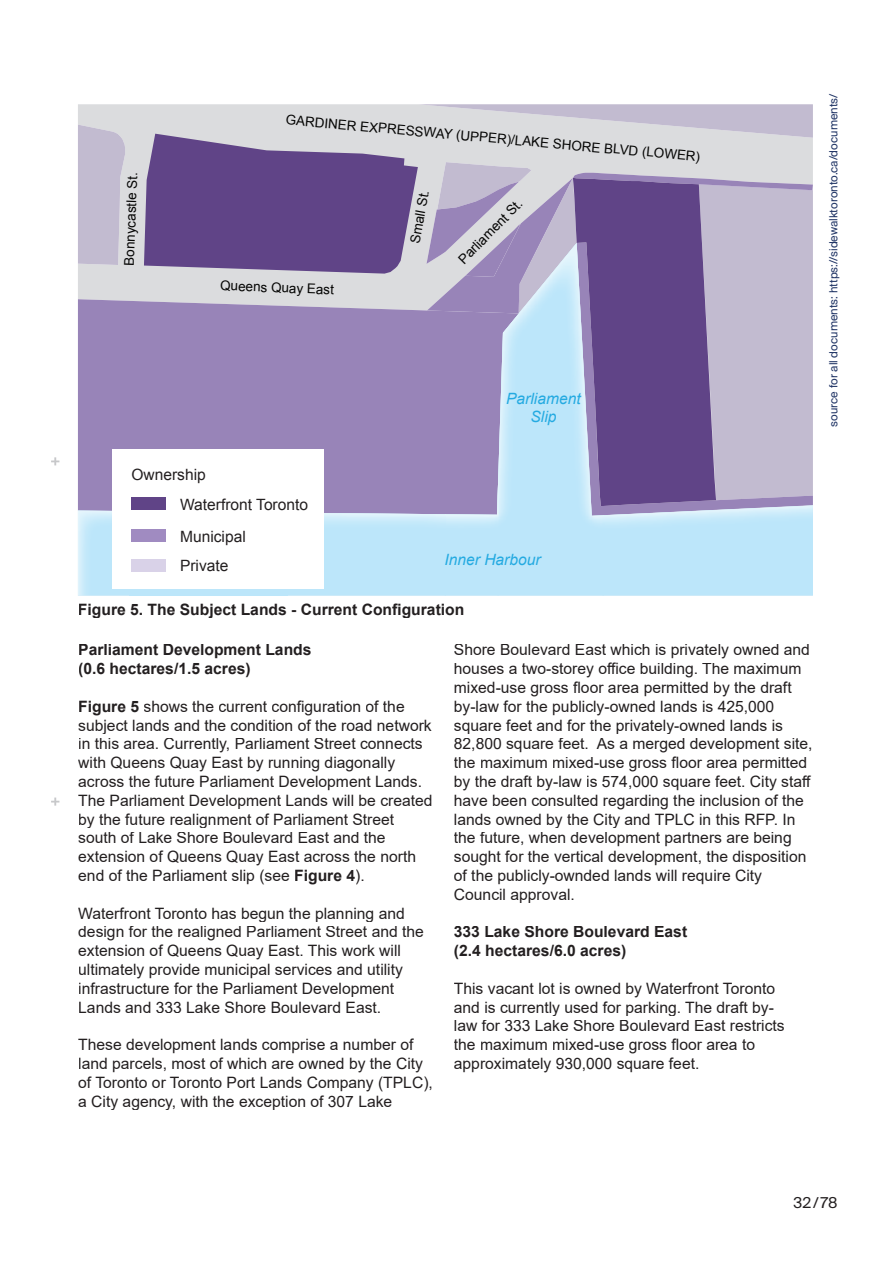
<style>
.page{position:relative;width:893px;height:1263px;background:#fff}
.page>*{position:absolute;margin:0;border:0;box-sizing:border-box;transform-origin:0 0}
.t1{font:15.6px/18.8px "Arial";color:#231f20}
.t2{font:700 15.6px/18.8px "Arial";color:#231f20}
.t3{font:italic 15.6px/18.8px "Arial";color:#24aae1;text-align:center}
.t4{font:15px "Suisse Intl";color:#231f20}
.t5{font:13.5px "Arial";color:#050504}
.t6{font:11.25px "Suisse Intl";color:#1f3364}
.s1{font-weight:700}
</style>
<div class="page">
<svg style="left:78px;top:125px;width:47px;height:118px;background:#c5bfd1"></svg>
<svg style="left:78px;top:243px;width:735px;height:270px;background:#a596c0"></svg>
<svg style="left:144px;top:104px;width:669px;height:396px;background:#9f90b7"></svg>
<img style="left:498px;top:243px;width:106px;height:352px">
<img style="left:445px;top:467px;width:54px;height:128px">
<div style="left:112px;top:449px;width:211px;height:140px;background:#fff"></div>
<div style="left:131px;top:497px;width:34px;height:13px;background:#604487"></div>
<div style="left:131px;top:529px;width:34px;height:13px;background:#a08bc1"></div>
<div style="left:131px;top:559px;width:34px;height:13px;background:#d9d2e8"></div>
<svg style="left:51px;top:457px;width:8px;height:8px"></svg>
<svg style="left:51px;top:797px;width:8px;height:9px"></svg>
<p class="t5" style="left:120px;top:265px;width:95px;rotate:-88deg">Bonnycastle St.</p>
<p class="t5" style="left:287px;top:111px;width:417px;rotate:5deg">GARDINER EXPRESSWAY (UPPER)/LAKE SHORE BLVD (LOWER)</p>
<p class="t5" style="left:221px;top:276px;width:115px;rotate:2deg">Queens Quay East</p>
<p class="t5" style="left:406px;top:241px;width:55px;rotate:-80deg">Small St.</p>
<p class="t5" style="left:454px;top:255px;width:86px;rotate:-45deg">Parliament St.</p>
<p class="t1" style="left:131px;top:465px;width:76px">Ownership</p>
<p class="t3" style="left:506px;top:389px;width:76px">Parliament<br>Slip</p>
<p class="t1" style="left:180px;top:495px;width:130px">Waterfront Toronto</p>
<p class="t1" style="left:180px;top:521px;width:67px;line-height:29.5px">Municipal<br>Private</p>
<p class="t3" style="left:445px;top:551px;width:98px">Inner Harbour</p>
<p class="t2" style="left:78px;top:600px;width:388px">Figure 5. The Subject Lands - Current Configuration</p>
<p class="t2" style="left:78px;top:641px;width:235px">Parliament Development Lands (0.6 hectares/1.5 acres)</p>
<p class="t1" style="left:78px;top:697px;width:356px"><span class="s1">Figure 5</span> shows the current configuration of the subject lands and the condition of the road network in this area. Currently, Parliament Street connects with Queens Quay East by running diagonally across the future Parliament Development Lands.<br>The Parliament Development Lands will be created by the future realignment of Parliament Street south of Lake Shore Boulevard East and the extension of Queens Quay East across the north end of the Parliament slip (see <span class="s1">Figure 4</span>).</p>
<p class="t1" style="left:78px;top:904px;width:347px">Waterfront Toronto has begun the planning and design for the realigned Parliament Street and the extension of Queens Quay East. This work will ultimately provide municipal services and utility infrastructure for the Parliament Development Lands and 333 Lake Shore Boulevard East.</p>
<p class="t1" style="left:78px;top:1035px;width:356px">These development lands comprise a number of land parcels, most of which are owned by the City of Toronto or Toronto Port Lands Company (TPLC), a City agency, with the exception of 307 Lake</p>
<p class="t1" style="left:454px;top:640px;width:360px">Shore Boulevard East which is privately owned and houses a two-storey office building. The maximum mixed-use gross floor area permitted by the draft by-law for the publicly-owned lands is 425,000 square feet and for the privately-owned lands is 82,800 square feet. As a merged development site, the maximum mixed-use gross floor area permitted by the draft by-law is 574,000 square feet. City staff have been consulted regarding the inclusion of the lands owned by the City and TPLC in this RFP. In the future, when development partners are being sought for the vertical development, the disposition of the publicly-ownded lands will require City Council approval.</p>
<p class="t2" style="left:454px;top:923px;width:235px">333 Lake Shore Boulevard East (2.4 hectares/6.0 acres)</p>
<p class="t1" style="left:454px;top:979px;width:332px">This vacant lot is owned by Waterfront Toronto and is currently used for parking. The draft by&shy;law for 333 Lake Shore Boulevard East restricts the maximum mixed-use gross floor area to approximately 930,000 square feet.</p>
<p class="t6" style="left:827px;top:427px;width:335px;rotate:-90deg">source for all documents: https://sidewalktoronto.ca/documents/</p>
<p class="t4" style="left:793px;top:1193px;width:46px">32 / 78</p>
</div>
